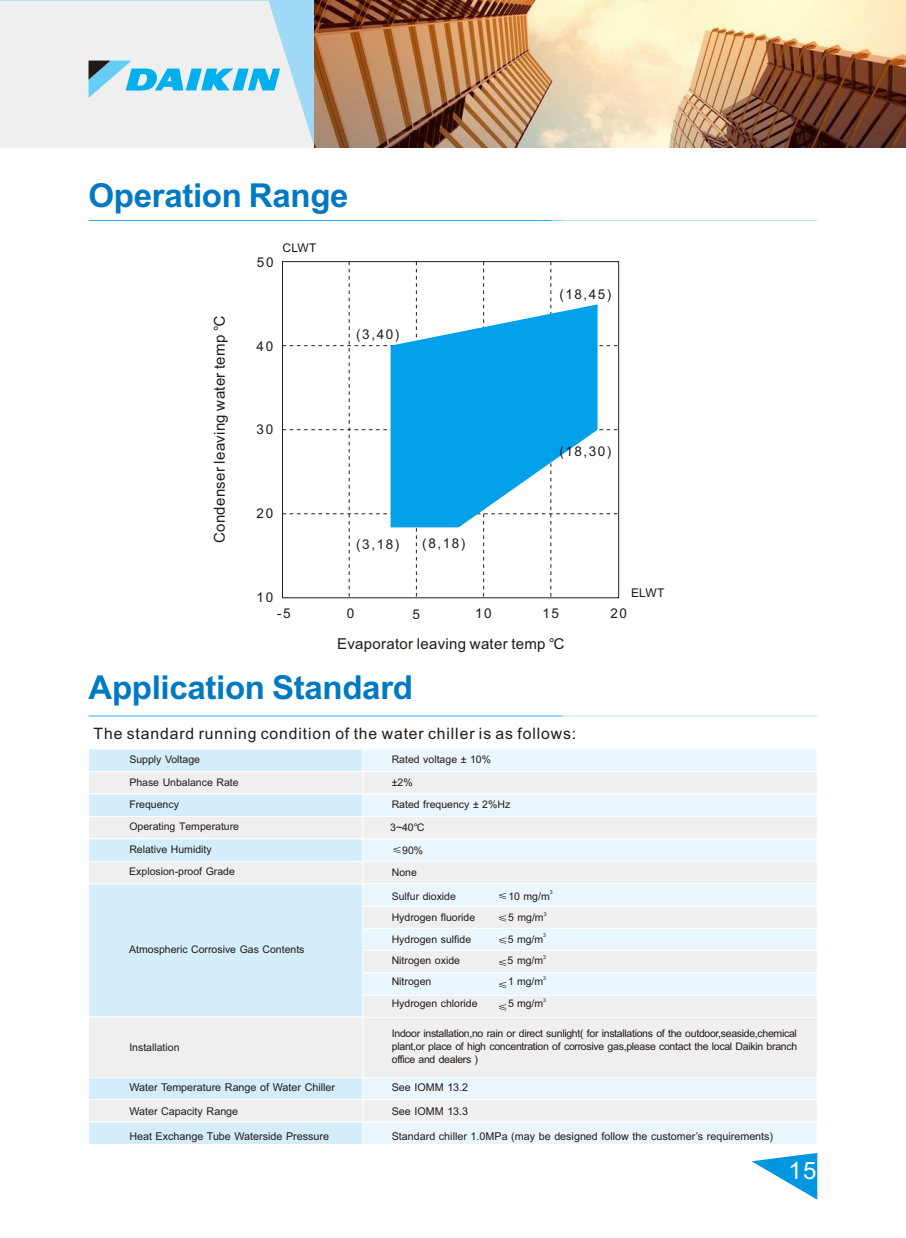
<style>
.page{position:relative;width:906px;height:1238px;background:#fff}
.page>*{position:absolute;margin:0;border:0;box-sizing:border-box;transform-origin:0 0}
.t1{font:700 33px "Arial";letter-spacing:-.01em;color:#0079c3}
.t2{font:24px "arialuni";color:#fff}
.t3{font:15.75px "Arial";letter-spacing:.055em;color:#231916}
.t4{font:15px "Arial";letter-spacing:.02em;color:#231916}
.t5{font:13.5px "Arial";letter-spacing:.115em;color:#231916}
.t6{font:12px "Arial";letter-spacing:.025em;color:#231916}
.t7{font:10.8px "Arial";color:#231916}
.t8{font:10.5px/12.9px "Arial";color:#231916}
.t9{font:10.5px/21.5px "arialuni";color:#231916}
.t10{font:5.25px "Arial";color:#231916}
.s1{font-family:"arialuni"}
.s2{font-family:"Arial"}
</style>
<div class="page">
<svg style="left:0;top:1px;width:315px;height:147px;fill:#efeff0"></svg>
<svg style="left:284px;top:263px;width:333px;height:333px"></svg>
<div style="left:282px;top:261px;width:337px;height:337px;border:1px solid #231f20"></div>
<svg style="left:390px;top:304px;width:207px;height:223px;fill:#00a1e9"></svg>
<svg style="left:89px;top:749px;width:728px;height:395px"></svg>
<img style="left:315px;top:0;width:591px;height:147px">
<svg style="left:88px;top:61px;width:192px;height:37px"></svg>
<svg style="left:751px;top:1153px;width:66px;height:46px"></svg>
<hr style="left:88px;top:220px;width:474px;height:1px;background:#0097e0">
<hr style="left:551px;top:220px;width:266px;height:1px;background:#a6dbf7">
<hr style="left:88px;top:715px;width:474px;height:1px;background:#0097e0">
<hr style="left:551px;top:715px;width:266px;height:1px;background:#a6dbf7">
<h1 class="t1" style="left:88px;top:182px;width:261px">Operation Range</h1>
<h3 class="t4" style="left:214px;top:543px;width:229px;rotate:-90deg">Condenser leaving water temp <span class="s1">℃</span></h3>
<p class="t5" style="left:257px;top:257px;width:18px">50</p>
<p class="t6" style="left:282px;top:243px;width:35px">CLWT</p>
<p class="t5" style="left:257px;top:341px;width:18px">40</p>
<p class="t5" style="left:257px;top:424px;width:18px">30</p>
<p class="t5" style="left:257px;top:508px;width:18px">20</p>
<p class="t5" style="left:257px;top:591px;width:18px">10</p>
<p class="t5" style="left:356px;top:329px;width:45px">(3,40)</p>
<p class="t5" style="left:356px;top:539px;width:45px">(3,18)</p>
<p class="t5" style="left:422px;top:538px;width:45px">(8,18)</p>
<p class="t5" style="left:559px;top:289px;width:54px">(18,45)</p>
<p class="t5" style="left:559px;top:446px;width:54px">(18,30)</p>
<p class="t6" style="left:631px;top:588px;width:35px">ELWT</p>
<p class="t5" style="left:277px;top:608px;width:15px">-5</p>
<p class="t5" style="left:347px;top:608px;width:9px">0</p>
<p class="t5" style="left:412px;top:608px;width:9px">5</p>
<p class="t5" style="left:475px;top:608px;width:18px">10</p>
<p class="t5" style="left:542px;top:608px;width:18px">15</p>
<p class="t5" style="left:610px;top:608px;width:18px">20</p>
<h3 class="t4" style="left:337px;top:638px;width:229px">Evaporator leaving water temp <span class="s1">℃</span></h3>
<h1 class="t1" style="left:88px;top:674px;width:326px">Application Standard</h1>
<h3 class="t3" style="left:94px;top:728px;width:484px">The standard running condition of the water chiller is as follows:</h3>
<p class="t8" style="left:129px;top:753px;width:72px">Supply Voltage</p>
<p class="t9" style="left:129px;top:773px;width:111px">Phase <span class="s2">U</span>nbalance <span class="s2">R</span>ate<br>Frequency</p>
<p class="t9" style="left:129px;top:816px;width:111px;line-height:22.4px">Operating <span class="s2">T</span>emperature<br>Relative <span class="s2">Humidity</span></p>
<p class="t8" style="left:129px;top:866px;width:107px">Explosion-proof Grade</p>
<p class="t8" style="left:129px;top:943px;width:177px">Atmospheric Corrosive Gas Contents</p>
<p class="t9" style="left:129px;top:1037px;width:52px">Installation</p>
<p class="t7" style="left:129px;top:1083px;width:207px">Water Temperature Range of Water Chiller</p>
<p class="t7" style="left:129px;top:1107px;width:110px">Water Capacity Range</p>
<p class="t7" style="left:129px;top:1131px;width:201px">Heat Exchange Tube Waterside Pressure</p>
<p class="t8" style="left:392px;top:753px;width:101px">Rated voltage ± 10%</p>
<p class="t8" style="left:392px;top:773px;width:120px;line-height:21.5px">±2%<br>Rated frequency ± 2%Hz</p>
<p class="t8" style="left:390px;top:817px;width:36px;line-height:22.4px;text-align:right">3~40<span class="s1">℃<br></span>90%</p>
<p class="t8" style="left:392px;top:867px;width:27px">None</p>
<p class="t10" style="left:550px;top:890px;width:4px">3</p>
<p class="t8" style="left:392px;top:890px;width:66px">Sulfur dioxide</p>
<p class="t8" style="left:508px;top:890px;width:43px">10 mg/m</p>
<p class="t10" style="left:543px;top:911px;width:4px">3</p>
<p class="t8" style="left:392px;top:911px;width:85px">Hydrogen fluoride</p>
<p class="t8" style="left:508px;top:911px;width:37px">5 mg/m</p>
<p class="t10" style="left:543px;top:933px;width:4px">3</p>
<p class="t8" style="left:392px;top:933px;width:81px">Hydrogen sulfide</p>
<p class="t8" style="left:507px;top:933px;width:37px">5 mg/m</p>
<p class="t10" style="left:543px;top:954px;width:4px">3</p>
<p class="t8" style="left:392px;top:954px;width:70px">Nitrogen oxide</p>
<p class="t8" style="left:507px;top:954px;width:37px">5 mg/m</p>
<p class="t10" style="left:543px;top:976px;width:4px">3</p>
<p class="t8" style="left:392px;top:976px;width:41px">Nitrogen</p>
<p class="t8" style="left:508px;top:976px;width:37px">1 mg/m</p>
<p class="t10" style="left:543px;top:997px;width:4px">3</p>
<p class="t8" style="left:392px;top:997px;width:87px">Hydrogen chloride</p>
<p class="t8" style="left:508px;top:997px;width:36px">5 mg/m</p>
<p class="t8" style="left:392px;top:1028px;width:407px;text-align:justify">Indoor installation,no rain or direct sunlight( for installations of the outdoor,seaside,chemical plant,or place of high concentration of corrosive gas,please contact the local Daikin branch office and dealers )</p>
<p class="t7" style="left:392px;top:1083px;width:78px">See IOMM 13.2</p>
<p class="t7" style="left:392px;top:1107px;width:78px">See IOMM 13.3</p>
<p class="t7" style="left:392px;top:1131px;width:383px">Standard chiller 1.0MPa (may be designed follow the customer’s requirements)</p>
<h2 class="t2" style="left:788px;top:1161px;width:30px">15</h2>
</div>
